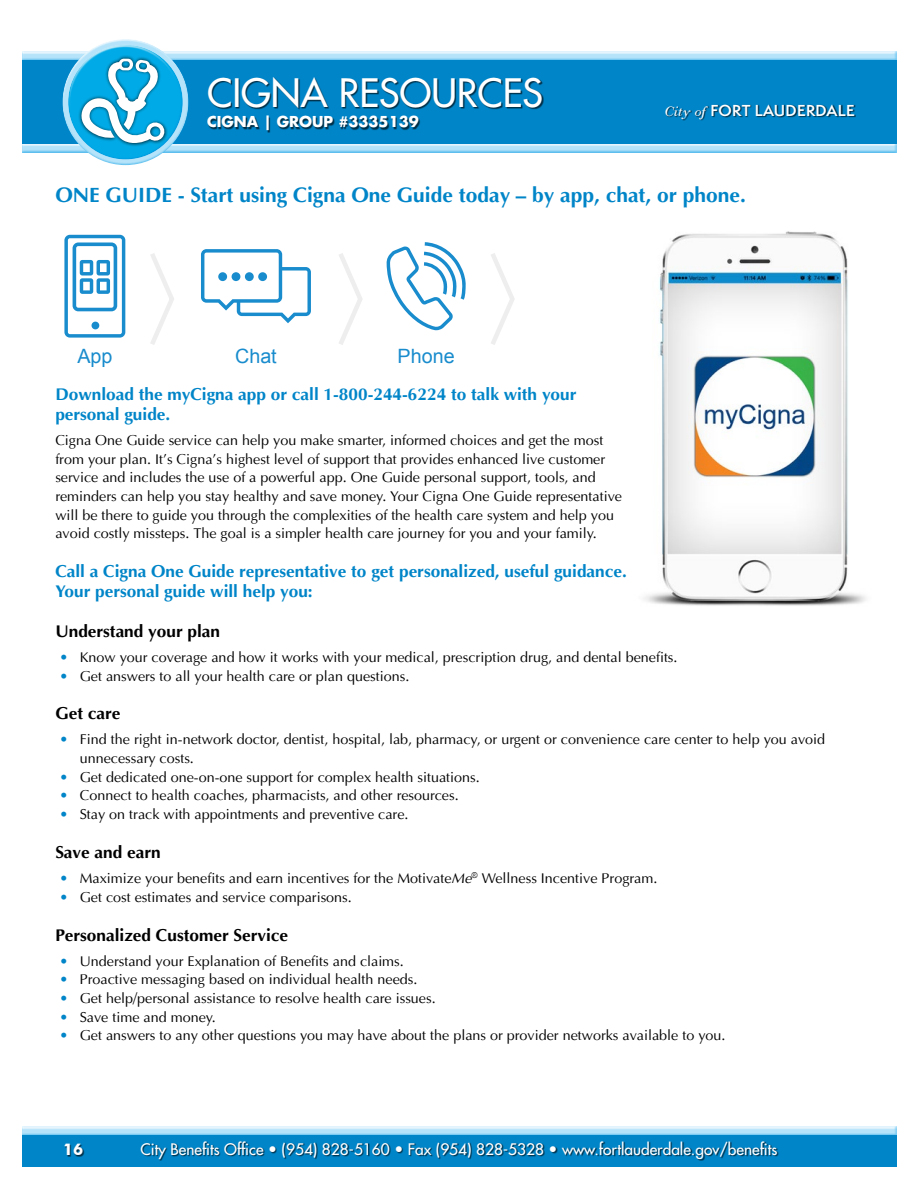
<style>
.page{position:relative;width:918px;height:1188px;background:#fff}
.page>*{position:absolute;margin:0;border:0;box-sizing:border-box;transform-origin:0 0}
.t1{font:38.1px "Futura";color:#fff}
.t2{font:700 21px "Ottawa";color:#0085c8}
.t3{font:19.8px "Arial";color:#198ccd}
.t4{font:700 17.25px/20.1px "Ottawa";color:#0085c8}
.t5{font:700 17.25px "Ottawa";color:#000}
.t6{font:700 16.2px "Futura BT";color:#fff}
.t7{font:15.45px "Futura";color:#fff}
.t8{font:600 14.7px "Semplicita Pro";letter-spacing:.02em;color:#fff}
.t9{font:700 14.7px "Futura";color:#fff}
.t10{font:14.4px/18.8px "Ottawa Plain";color:#000}
.s1{font-family:"Bodoni";font-weight:400;font-style:italic}
.s2{font-family:"Ottawa";font-weight:700;color:#0085c8}
.s3{font-family:"Ottawa";font-style:italic}
</style>
<div class="page">
<div style="left:22px;top:56px;width:874px;height:92px;background:#0085c8"></div>
<div style="left:20px;top:49px;width:878px;height:10px;background:#fff;opacity:.75"></div>
<div style="left:20px;top:52px;width:878px;height:9px;background:#00aae6;opacity:.75"></div>
<div style="left:20px;top:142px;width:878px;height:10px;background:#0085c8"></div>
<div style="left:20px;top:144px;width:878px;height:10px;background:#00aae6;opacity:.75"></div>
<div style="left:22px;top:1131px;width:874px;height:35px;background:#0085c8"></div>
<div style="left:20px;top:1126px;width:877px;height:10px;background:#00aae6;opacity:.75"></div>
<div style="left:142px;top:1142px;width:637px;height:19px;background:#000;opacity:.65"></div>
<div style="left:65px;top:1144px;width:20px;height:13px;background:#000;opacity:.65"></div>
<div style="left:208px;top:77px;width:336px;height:55px;background:#000;opacity:.65"></div>
<div style="left:666px;top:104px;width:190px;height:16px;background:#000;opacity:.65"></div>
<div style="left:61px;top:38px;width:129px;height:76px;background:#fff;opacity:.75"></div>
<div style="left:61px;top:50px;width:129px;height:117px;background:#00aae6;opacity:.75"></div>
<div style="left:67px;top:44px;width:118px;height:69px;background:#fff;opacity:.75"></div>
<div style="left:67px;top:55px;width:118px;height:106px;background:#00aae6;opacity:.75"></div>
<div style="left:78px;top:95px;width:90px;height:51px;background:#000;opacity:.75"></div>
<div style="left:105px;top:55px;width:57px;height:78px;background:#000;opacity:.75"></div>
<svg style="left:72px;top:59px;width:93px;height:86px;background:#50bce2"></svg>
<svg style="left:64px;top:235px;width:61px;height:103px"></svg>
<div style="left:92px;top:322px;width:7px;height:7px;background:#198ccd;border-radius:50%"></div>
<svg style="left:201px;top:249px;width:110px;height:74px"></svg>
<svg style="left:386px;top:242px;width:80px;height:88px"></svg>
<img style="left:643px;top:231px;width:223px;height:375px">
<svg style="left:491px;top:253px;width:24px;height:92px"></svg>
<svg style="left:339px;top:253px;width:23px;height:92px"></svg>
<svg style="left:150px;top:253px;width:24px;height:92px"></svg>
<h1 class="t1" style="left:207px;top:69px;width:337px">CIGNA RESOURCES</h1>
<p class="t9" style="left:207px;top:112px;width:213px">CIGNA | GROUP #3335139</p>
<p class="t8" style="left:664px;top:99px;width:192px"><span class="s1">City of</span> FORT LAUDERDALE</p>
<h2 class="t2" style="left:55px;top:181px;width:692px">ONE GUIDE - Start using Cigna One Guide today – by app, chat, or phone.</h2>
<h3 class="t3" style="left:77px;top:343px;width:37px">App</h3>
<h3 class="t3" style="left:235px;top:343px;width:43px">Chat</h3>
<h3 class="t3" style="left:398px;top:343px;width:59px">Phone</h3>
<p class="t4" style="left:55px;top:384px;width:523px">Download the myCigna app or call 1-800-244-6224 to talk with your personal guide.</p>
<p class="t10" style="left:55px;top:431px;width:568px">Cigna One Guide service can help you make smarter, informed choices and get the most from your plan. It’s Cigna’s highest level of support that provides enhanced live customer service and includes the use of a powerful app. One Guide personal support, tools, and reminders can help you stay healthy and save money. Your Cigna One Guide representative will be there to guide you through the complexities of the health care system and help you avoid costly missteps. The goal is a simpler health care journey for you and your family.</p>
<p class="t4" style="left:55px;top:561px;width:573px">Call a Cigna One Guide representative to get personalized, useful guidance.<br>Your personal guide will help you:</p>
<p class="t5" style="left:55px;top:620px;width:166px">Understand your plan</p>
<p class="t10" style="left:60px;top:648px;width:619px"><span class="s2">•</span> Know your coverage and how it works with your medical, prescription drug, and dental benefits.</p>
<p class="t10" style="left:60px;top:666px;width:351px"><span class="s2">•</span> Get answers to all your health care or plan questions.</p>
<p class="t5" style="left:55px;top:703px;width:67px">Get care</p>
<p class="t10" style="left:80px;top:730px;width:747px;text-indent:-20px"><span class="s2">•</span> Find the right in-network doctor, dentist, hospital, lab, pharmacy, or urgent or convenience care center to help you avoid unnecessary costs.</p>
<p class="t10" style="left:60px;top:768px;width:422px"><span class="s2">•</span> Get dedicated one-on-one support for complex health situations.</p>
<p class="t10" style="left:60px;top:786px;width:401px"><span class="s2">•</span> Connect to health coaches, pharmacists, and other resources.</p>
<p class="t10" style="left:60px;top:805px;width:350px"><span class="s2">•</span> Stay on track with appointments and preventive care.</p>
<p class="t5" style="left:55px;top:841px;width:107px">Save and earn</p>
<p class="t10" style="left:60px;top:869px;width:599px"><span class="s2">•</span> Maximize your benefits and earn incentives for the Motivate<span class="s3">Me</span><sup>®</sup> Wellness Incentive Program.</p>
<p class="t10" style="left:60px;top:888px;width:294px"><span class="s2">•</span> Get cost estimates and service comparisons.</p>
<p class="t5" style="left:55px;top:924px;width:234px">Personalized Customer Service</p>
<p class="t10" style="left:60px;top:952px;width:346px"><span class="s2">•</span> Understand your Explanation of Benefits and claims.</p>
<p class="t10" style="left:60px;top:970px;width:359px"><span class="s2">•</span> Proactive messaging based on individual health needs.</p>
<p class="t10" style="left:60px;top:989px;width:378px"><span class="s2">•</span> Get help/personal assistance to resolve health care issues.</p>
<p class="t10" style="left:60px;top:1008px;width:158px"><span class="s2">•</span> Save time and money.</p>
<p class="t10" style="left:60px;top:1026px;width:667px"><span class="s2">•</span> Get answers to any other questions you may have about the plans or provider networks available to you.</p>
<p class="t6" style="left:63px;top:1139px;width:22px">16</p>
<p class="t7" style="left:141px;top:1140px;width:638px">City Benefits Office • (954) 828-5160 • Fax (954) 828-5328 • www.fortlauderdale.gov/benefits</p>
</div>
